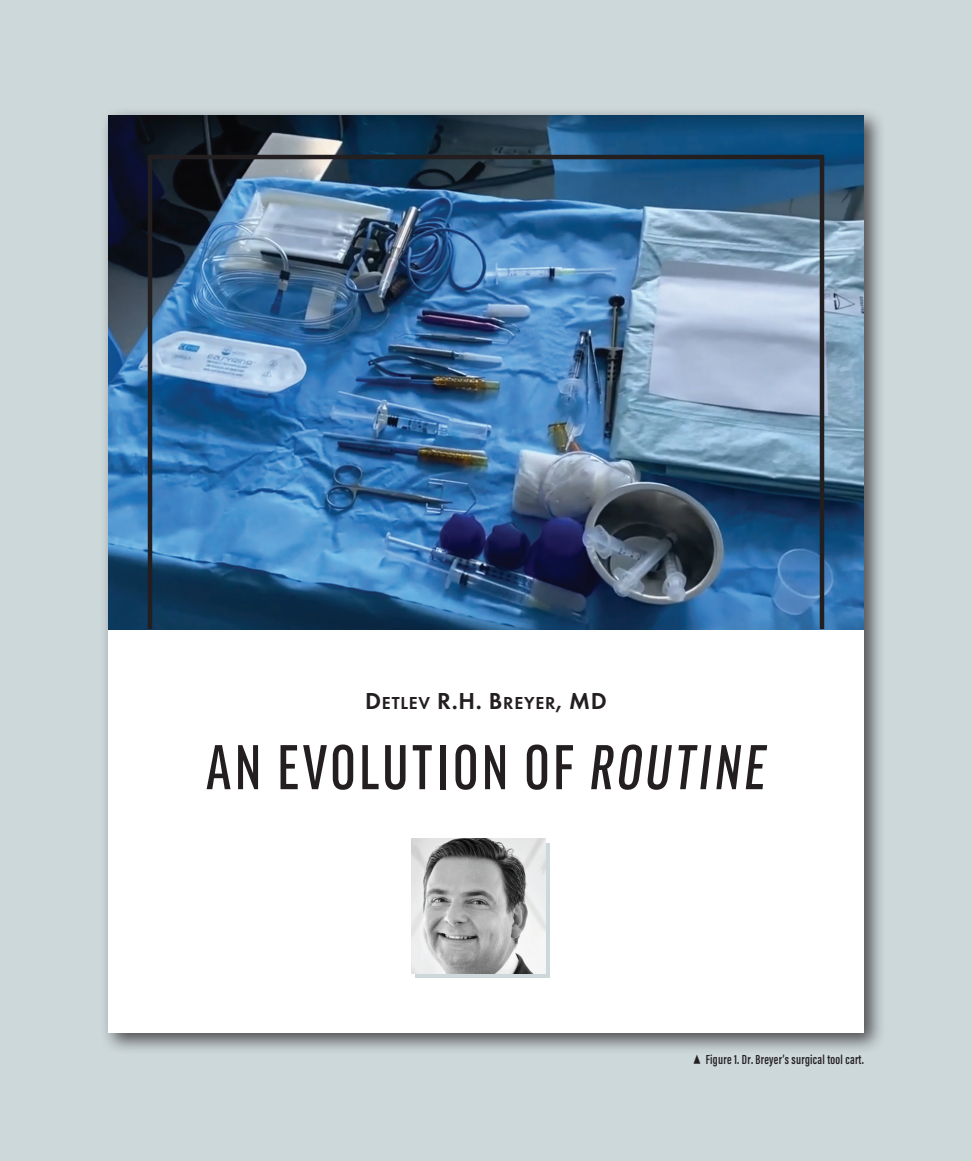
<style>
.page{position:relative;width:972px;height:1161px;background:#cdd8db}
.page>*{position:absolute;margin:0;border:0;box-sizing:border-box;transform-origin:0 0}
.t1{font:500 extra-condensed 67.5px "Good Headline Pro";letter-spacing:.06em;color:#231f20}
.t2{font:600 18px "Futura PT";letter-spacing:.04em;color:#231f20}
.t3{font:600 13.5px "Acumin Pro Extra Cond";letter-spacing:.02em;color:#231f20}
.s1{font-size:24px}
.s2{font-style:italic}
.s3{font-weight:400;font-size:18px}
</style>
<div class="page">
<div style="left:100px;top:107px;width:786px;height:948px;background:#231f20;opacity:.75"></div>
<div style="left:108px;top:629px;width:756px;height:404px;background:#fff"></div>
<svg style="left:416px;top:843px;width:134px;height:135px"></svg>
<img style="left:108px;top:116px;width:756px;height:513px">
<img style="left:411px;top:839px;width:135px;height:135px">
<div style="left:148px;top:155px;width:676px;height:476px;border:4px solid #231f20"></div>
<p class="t2" style="left:365px;top:692px;width:243px"><span class="s1">D</span>ETLEV <span class="s1">R.H. B</span>REYER<span class="s1">, MD</span></p>
<p class="t1" style="left:206px;top:734px;width:561px">AN EVOLUTION OF <span class="s2">ROUTINE</span></p>
<p class="t3" style="left:693px;top:1051px;width:172px"><span class="s3">▲</span> Figure 1. Dr. Breyer’s surgical tool cart.</p>
</div>
